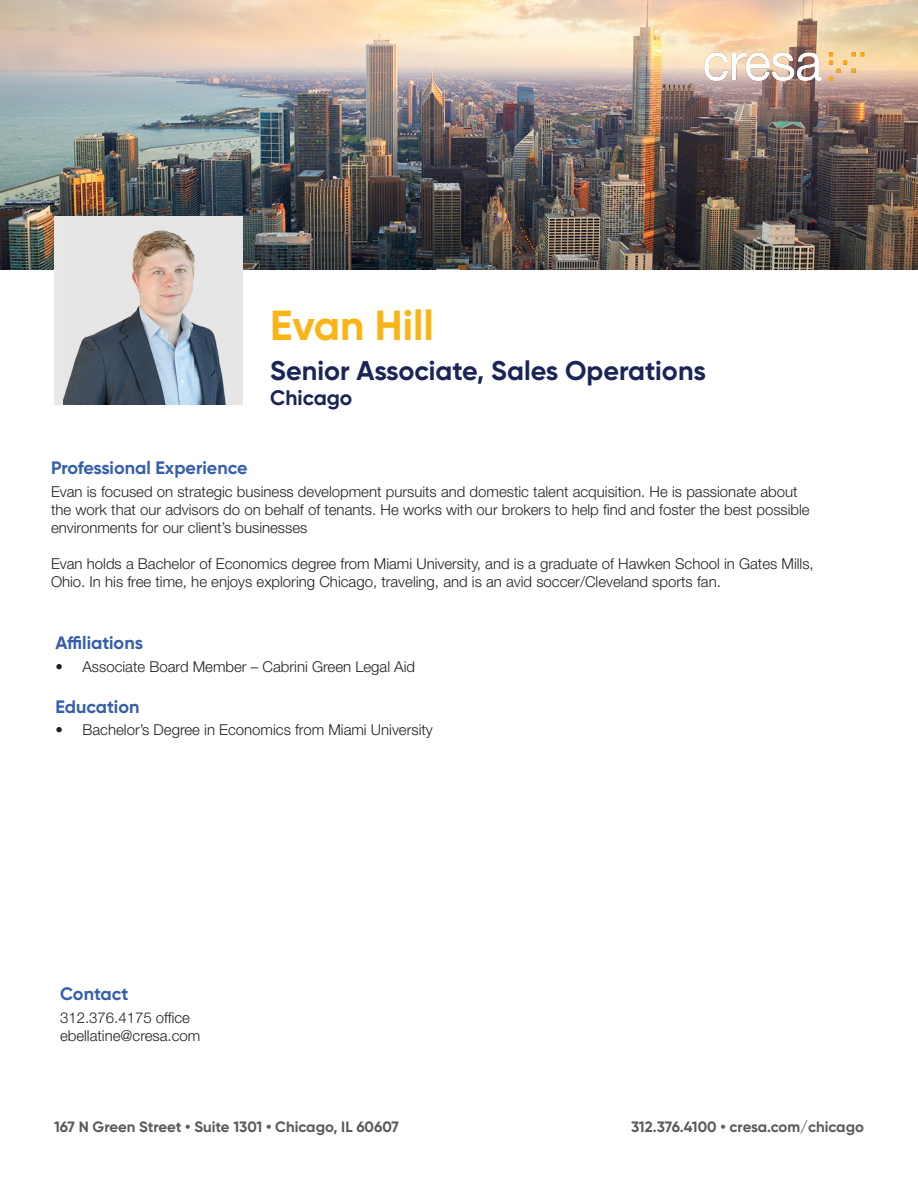
<style>
.page{position:relative;width:918px;height:1188px;background:#fff}
.page>*{position:absolute;margin:0;border:0;box-sizing:border-box;transform-origin:0 0}
.t1{font:700 42px "Gilroy";color:#fbb416}
.t2{font:700 27px "Gilroy";color:#1a2557}
.t3{font:700 21px "Gilroy";color:#1a2557}
.t4{font:700 18px "Gilroy";color:#355eab}
.t5{font:300 15px/18px "Helvetica Neue LT Std";color:#231f20}
.t6{font:700 15px "Gilroy";color:#595a59}
</style>
<div class="page">
<img style="left:0;top:0;width:918px;height:270px">
<div style="left:54px;top:216px;width:189px;height:189px;background:#e8e9e7"></div>
<img style="left:63px;top:230px;width:163px;height:175px">
<img style="left:700px;top:48px;width:167px;height:37px">
<p class="t1" style="left:270px;top:299px;width:165px">Evan Hill</p>
<p class="t2" style="left:270px;top:354px;width:438px">Senior Associate, Sales Operations</p>
<p class="t3" style="left:270px;top:385px;width:84px">Chicago</p>
<p class="t4" style="left:51px;top:456px;width:198px">Professional Experience</p>
<p class="t5" style="left:51px;top:482px;width:760px">Evan is focused on strategic business development pursuits and domestic talent acquisition. He is passionate about the work that our advisors do on behalf of tenants. He works with our brokers to help find and foster the best possible environments for our client’s businesses</p>
<p class="t5" style="left:51px;top:554px;width:764px">Evan holds a Bachelor of Economics degree from Miami University, and is a graduate of Hawken School in Gates Mills,<br>Ohio. In his free time, he enjoys exploring Chicago, traveling, and is an avid soccer/Cleveland sports fan.</p>
<p class="t4" style="left:56px;top:632px;width:89px">Affiliations</p>
<p class="t5" style="left:56px;top:657px;width:361px">• Associate Board Member – Cabrini Green Legal Aid</p>
<p class="t4" style="left:56px;top:695px;width:86px">Education</p>
<p class="t5" style="left:56px;top:721px;width:379px">• Bachelor’s Degree in Economics from Miami University</p>
<p class="t4" style="left:60px;top:983px;width:70px">Contact</p>
<p class="t5" style="left:60px;top:1008px;width:132px">312.376.4175 office</p>
<p class="t5" style="left:60px;top:1026px;width:142px">ebellatine@cresa.com</p>
<p class="t6" style="left:54px;top:1118px;width:346px">167 N Green Street • Suite 1301 • Chicago, IL 60607</p>
<p class="t6" style="left:631px;top:1118px;width:234px">312.376.4100 • cresa.com/chicago</p>
</div>
